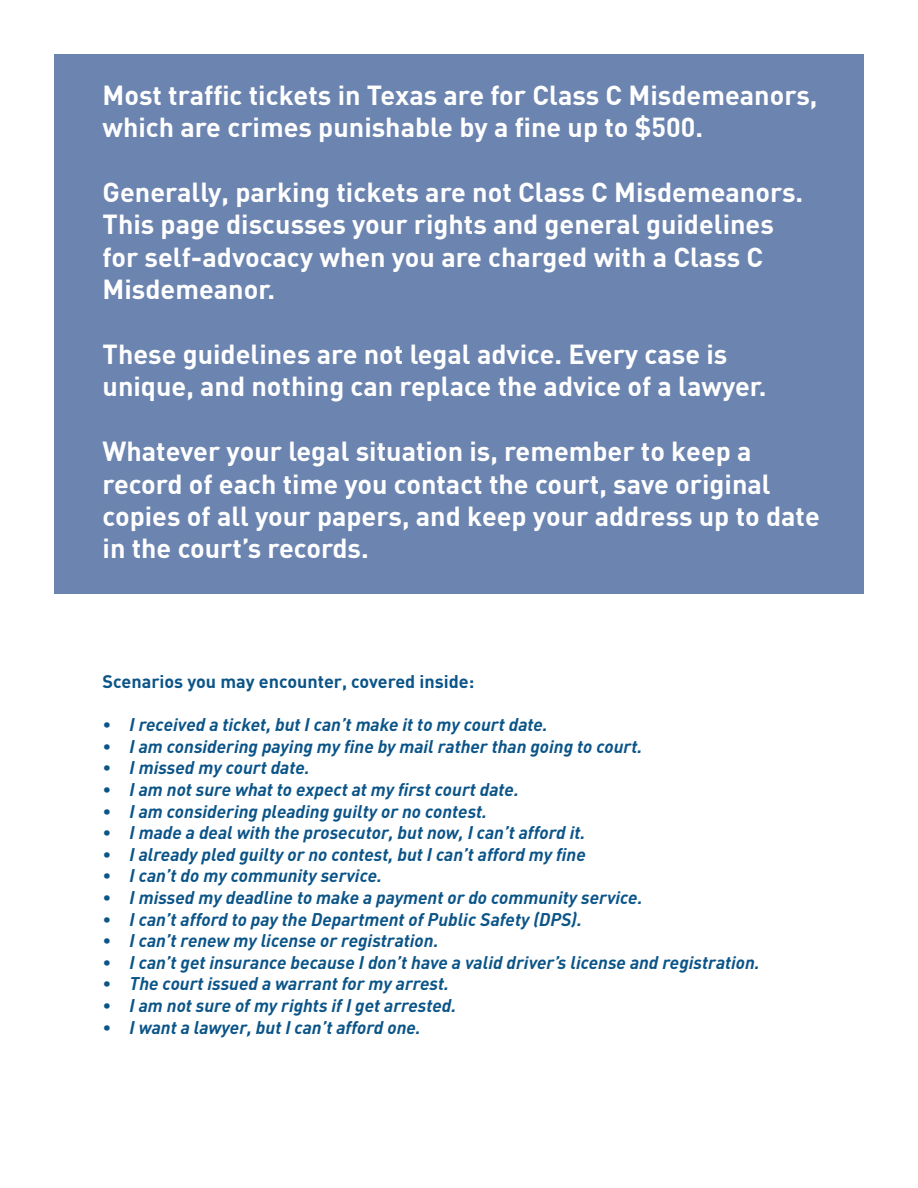
<style>
.page{position:relative;width:918px;height:1188px;background:#fff}
.page>*{position:absolute;margin:0;border:0;box-sizing:border-box;transform-origin:0 0}
.t1{font:700 27px/32.4px "DIN";color:#fff}
.t2{font:italic 700 18px "DIN";color:#0b5488}
.t3{font:700 18px "DIN";color:#0b5488}
</style>
<div class="page">
<div style="left:54px;top:54px;width:810px;height:540px;background:#6c84b0"></div>
<p class="t1" style="left:103px;top:78px;width:716px">Most traffic tickets in Texas are for Class C Misdemeanors, which are crimes punishable by a fine up to $500.</p>
<p class="t1" style="left:103px;top:175px;width:702px">Generally, parking tickets are not Class C Misdemeanors.<br>This page discusses your rights and general guidelines for self-advocacy when you are charged with a Class C Misdemeanor.</p>
<p class="t1" style="left:103px;top:337px;width:666px">These guidelines are not legal advice. Every case is unique, and nothing can replace the advice of a lawyer.</p>
<p class="t1" style="left:103px;top:434px;width:719px">Whatever your legal situation is, remember to keep a record of each time you contact the court, save original copies of all your papers, and keep your address up to date in the court’s records.</p>
<p class="t3" style="left:103px;top:670px;width:373px">Scenarios you may encounter, covered inside:</p>
<p class="t2" style="left:103px;top:713px;width:447px">• I received a ticket, but I can’t make it to my court date.</p>
<p class="t2" style="left:103px;top:735px;width:541px">• I am considering paying my fine by mail rather than going to court.</p>
<p class="t2" style="left:103px;top:756px;width:209px">• I missed my court date.</p>
<p class="t2" style="left:103px;top:778px;width:418px">• I am not sure what to expect at my first court date.</p>
<p class="t2" style="left:103px;top:799px;width:386px">• I am considering pleading guilty or no contest.</p>
<p class="t2" style="left:103px;top:821px;width:484px">• I made a deal with the prosecutor, but now, I can’t afford it.</p>
<p class="t2" style="left:103px;top:843px;width:485px">• I already pled guilty or no contest, but I can’t afford my fine</p>
<p class="t2" style="left:103px;top:864px;width:281px">• I can’t do my community service.</p>
<p class="t2" style="left:103px;top:886px;width:542px">• I missed my deadline to make a payment or do community service.</p>
<p class="t2" style="left:103px;top:907px;width:481px">• I can’t afford to pay the Department of Public Safety (DPS).</p>
<p class="t2" style="left:103px;top:929px;width:337px">• I can’t renew my license or registration.</p>
<p class="t2" style="left:103px;top:951px;width:659px">• I can’t get insurance because I don’t have a valid driver’s license and registration.</p>
<p class="t2" style="left:103px;top:972px;width:348px">• The court issued a warrant for my arrest.</p>
<p class="t2" style="left:103px;top:994px;width:355px">• I am not sure of my rights if I get arrested.</p>
<p class="t2" style="left:103px;top:1015px;width:320px">• I want a lawyer, but I can’t afford one.</p>
</div>
